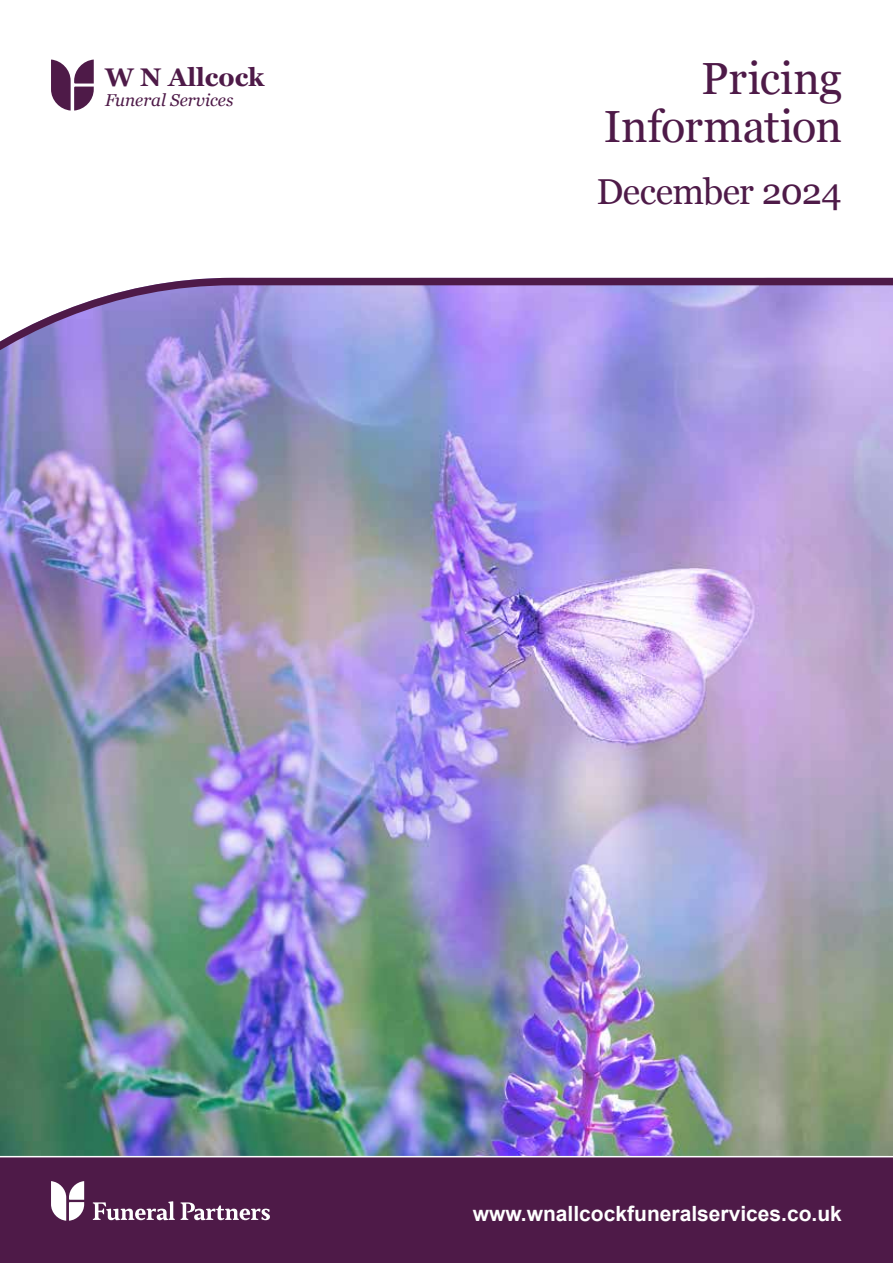
<style>
.page{position:relative;width:893px;height:1263px;background:#fff}
.page>*{position:absolute;margin:0;border:0;box-sizing:border-box;transform-origin:0 0}
.t1{font:45px/48.6px "Georgia";letter-spacing:-.005em;color:#4e1a48;text-align:right}
.t2{font:36px "Georgia";letter-spacing:-.02em;color:#4e1a48}
.t3{font:700 25.5px "Georgia";color:#4e1a48}
.t4{font:700 21px "Arial";color:#fff}
.t5{font:italic 17.1px "Georgia";color:#4e1a48}
</style>
<div class="page">
<div style="left:0;top:1157px;width:893px;height:106px;background:#4e1a48"></div>
<svg style="left:51px;top:1194px;width:33px;height:27px"></svg>
<svg style="left:93px;top:1201px;width:82px;height:19px"></svg>
<svg style="left:181px;top:1202px;width:89px;height:18px"></svg>
<svg style="left:51px;top:60px;width:43px;height:51px"></svg>
<img style="left:0;top:277px;width:893px;height:917px">
<p class="t3" style="left:105px;top:58px;width:161px">W N Allcock</p>
<p class="t5" style="left:105px;top:88px;width:130px">Funeral Services</p>
<h1 class="t1" style="left:604px;top:52px;width:240px">Pricing<br>Information</h1>
<h2 class="t2" style="left:596px;top:165px;width:247px">December 2024</h2>
<p class="t4" style="left:473px;top:1199px;width:371px">www.wnallcockfuneralservices.co.uk</p>
</div>
